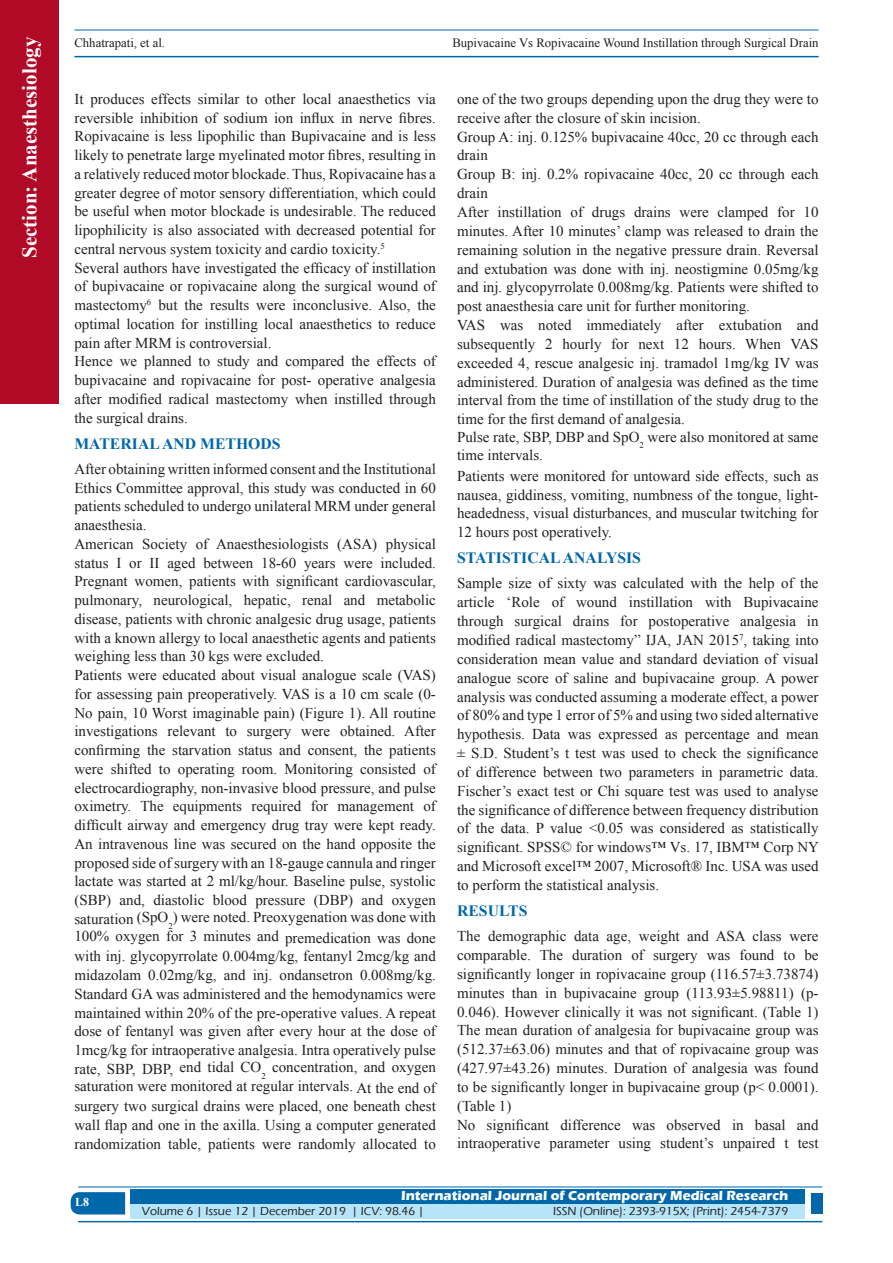
<style>
.page{position:relative;width:893px;height:1263px;background:#fff}
.page>*{position:absolute;margin:0;border:0;box-sizing:border-box;transform-origin:0 0}
.t1{font:700 21px "Times New Roman";color:#fff}
.t2{font:700 15.75px "Times New Roman";color:#0067aa}
.TX_New{font:15px/18.8px "Times New Roman";color:#231f20;text-align:justify}
.t3{font:700 13.5px "Eras ITC";color:#fff}
.t4{font:12.75px "Times New Roman";color:#231f20}
.t5{font:500 12px "Eras ITC";color:#231f20}
.t6{font:700 12px "Times New Roman";color:#fff}
</style>
<div class="page">
<hr style="left:74px;top:30px;width:745px;height:1px;background:#0067aa">
<hr style="left:74px;top:56px;width:745px;height:1px;background:#0067aa">
<svg style="left:71px;top:1192px;width:54px;height:22px"></svg>
<div style="left:130px;top:1189px;width:674px;height:15px;background:#0067aa"></div>
<div style="left:130px;top:1204px;width:674px;height:15px;background:#b6e4f9"></div>
<hr style="left:78px;top:1186px;width:744px;height:1px;background:#0067aa">
<hr style="left:78px;top:1221px;width:744px;height:1px;background:#0067aa">
<div style="left:811px;top:1193px;width:11px;height:21px;background:#0067aa"></div>
<div style="left:0;top:0;width:59px;height:404px;background:#b00a27"></div>
<h1 class="t1" style="left:15px;top:258px;width:223px;rotate:-90deg">Section: Anaesthesiology</h1>
<p class="t4" style="left:74px;top:35px;width:92px">Chhatrapati, et al.</p>
<p class="t4" style="left:452px;top:35px;width:368px">Bupivacaine Vs Ropivacaine Wound Instillation through Surgical Drain</p>
<p class="TX_New" style="left:74px;top:89px;width:363px">It produces effects similar to other local anaesthetics via reversible inhibition of sodium ion influx in nerve fibres.<br>Ropivacaine is less lipophilic than Bupivacaine and is less likely to penetrate large myelinated motor fibres, resulting in a relatively reduced motor blockade. Thus, Ropivacaine has a greater degree of motor sensory differentiation, which could be useful when motor blockade is undesirable. The reduced lipophilicity is also associated with decreased potential for central nervous system toxicity and cardio toxicity.<sup>5</sup></p>
<p class="TX_New" style="left:74px;top:258px;width:363px">Several authors have investigated the efficacy of instillation of bupivacaine or ropivacaine along the surgical wound of mastectomy<sup>6</sup> but the results were inconclusive. Also, the optimal location for instilling local anaesthetics to reduce pain after MRM is controversial.</p>
<p class="TX_New" style="left:74px;top:352px;width:363px">Hence we planned to study and compared the effects of bupivacaine and ropivacaine for post- operative analgesia after modified radical mastectomy when instilled through the surgical drains.</p>
<h1 class="t2" style="left:74px;top:432px;width:208px">MATERIAL AND METHODS</h1>
<p class="TX_New" style="left:74px;top:459px;width:363px">After obtaining written informed consent and the Institutional Ethics Committee approval, this study was conducted in 60 patients scheduled to undergo unilateral MRM under general anaesthesia.</p>
<p class="TX_New" style="left:74px;top:534px;width:363px">American Society of Anaesthesiologists (ASA) physical status I or II aged between 18-60 years were included.<br>Pregnant women, patients with significant cardiovascular, pulmonary, neurological, hepatic, renal and metabolic disease, patients with chronic analgesic drug usage, patients with a known allergy to local anaesthetic agents and patients weighing less than 30 kgs were excluded.</p>
<p class="TX_New" style="left:74px;top:665px;width:363px">Patients were educated about visual analogue scale (VAS) for assessing pain preoperatively. VAS is a 10 cm scale (0- No pain, 10 Worst imaginable pain) (Figure 1). All routine investigations relevant to surgery were obtained. After confirming the starvation status and consent, the patients were shifted to operating room. Monitoring consisted of electrocardiography, non-invasive blood pressure, and pulse oximetry. The equipments required for management of difficult airway and emergency drug tray were kept ready.<br>An intravenous line was secured on the hand opposite the proposed side of surgery with an 18-gauge cannula and ringer lactate was started at 2 ml/kg/hour. Baseline pulse, systolic (SBP) and, diastolic blood pressure (DBP) and oxygen</p>
<p class="TX_New" style="left:74px;top:908px;width:363px">saturation (SpO<sub>2</sub>) were noted. Preoxygenation was done with<br>100% oxygen for 3 minutes and premedication was done</p>
<p class="TX_New" style="left:74px;top:947px;width:363px">with inj. glycopyrrolate 0.004mg/kg, fentanyl 2mcg/kg and midazolam 0.02mg/kg, and inj. ondansetron 0.008mg/kg.<br>Standard GA was administered and the hemodynamics were maintained within 20% of the pre-operative values. A repeat dose of fentanyl was given after every hour at the dose of 1mcg/kg for intraoperative analgesia. Intra operatively pulse</p>
<p class="TX_New" style="left:74px;top:1058px;width:363px">rate, SBP, DBP, end tidal CO<sub>2</sub> concentration, and oxygen saturation were monitored at regular intervals. At the end of</p>
<p class="TX_New" style="left:74px;top:1097px;width:363px">surgery two surgical drains were placed, one beneath chest wall flap and one in the axilla. Using a computer generated randomization table, patients were randomly allocated to</p>
<p class="TX_New" style="left:457px;top:89px;width:363px">one of the two groups depending upon the drug they were to receive after the closure of skin incision.</p>
<p class="TX_New" style="left:457px;top:127px;width:363px">Group A: inj. 0.125% bupivacaine 40cc, 20 cc through each drain</p>
<p class="TX_New" style="left:457px;top:165px;width:363px">Group B: inj. 0.2% ropivacaine 40cc, 20 cc through each drain</p>
<p class="TX_New" style="left:457px;top:202px;width:363px">After instillation of drugs drains were clamped for 10 minutes. After 10 minutes’ clamp was released to drain the remaining solution in the negative pressure drain. Reversal and extubation was done with inj. neostigmine 0.05mg/kg and inj. glycopyrrolate 0.008mg/kg. Patients were shifted to post anaesthesia care unit for further monitoring.</p>
<p class="TX_New" style="left:457px;top:315px;width:363px">VAS was noted immediately after extubation and subsequently 2 hourly for next 12 hours. When VAS exceeded 4, rescue analgesic inj. tramadol 1mg/kg IV was administered. Duration of analgesia was defined as the time interval from the time of instillation of the study drug to the time for the first demand of analgesia.</p>
<p class="TX_New" style="left:457px;top:427px;width:363px">Pulse rate, SBP, DBP and SpO<sub>2</sub> were also monitored at same time intervals.</p>
<p class="TX_New" style="left:457px;top:466px;width:363px">Patients were monitored for untoward side effects, such as nausea, giddiness, vomiting, numbness of the tongue, light&shy;headedness, visual disturbances, and muscular twitching for 12 hours post operatively.</p>
<h1 class="t2" style="left:457px;top:547px;width:185px">STATISTICAL ANALYSIS</h1>
<p class="TX_New" style="left:457px;top:574px;width:364px">Sample size of sixty was calculated with the help of the article ‘Role of wound instillation with Bupivacaine through surgical drains for postoperative analgesia in modified radical mastectomy” IJA, JAN 2015<sup>7</sup>, taking into consideration mean value and standard deviation of visual analogue score of saline and bupivacaine group. A power analysis was conducted assuming a moderate effect, a power of 80% and type 1 error of 5% and using two sided alternative hypothesis. Data was expressed as percentage and mean ± S.D. Student’s t test was used to check the significance of difference between two parameters in parametric data.<br>Fischer’s exact test or Chi square test was used to analyse the significance of difference between frequency distribution of the data. P value &lt;0.05 was considered as statistically significant. SPSS© for windows™ Vs. 17, IBM™ Corp NY and Microsoft excel™ 2007, Microsoft® Inc. USA was used to perform the statistical analysis.</p>
<h1 class="t2" style="left:457px;top:900px;width:72px">RESULTS</h1>
<p class="TX_New" style="left:457px;top:926px;width:363px">The demographic data age, weight and ASA class were comparable. The duration of surgery was found to be significantly longer in ropivacaine group (116.57±3.73874) minutes than in bupivacaine group (113.93±5.98811) (p-0.046). However clinically it was not significant. (Table 1)<br>The mean duration of analgesia for bupivacaine group was (512.37±63.06) minutes and that of ropivacaine group was (427.97±43.26) minutes. Duration of analgesia was found to be significantly longer in bupivacaine group (p&lt; 0.0001). (Table 1)</p>
<p class="TX_New" style="left:457px;top:1115px;width:363px">No significant difference was observed in basal and intraoperative parameter using student’s unpaired t test</p>
<h4 class="t6" style="left:75px;top:1194px;width:16px">L8</h4>
<p class="t3" style="left:401px;top:1188px;width:389px">International Journal of Contemporary Medical Research</p>
<p class="t5" style="left:142px;top:1204px;width:284px">Volume 6 | Issue 12 | December 2019 | ICV: 98.46 |</p>
<p class="t5" style="left:553px;top:1204px;width:237px">ISSN (Online): 2393-915X; (Print): 2454-7379</p>
</div>
